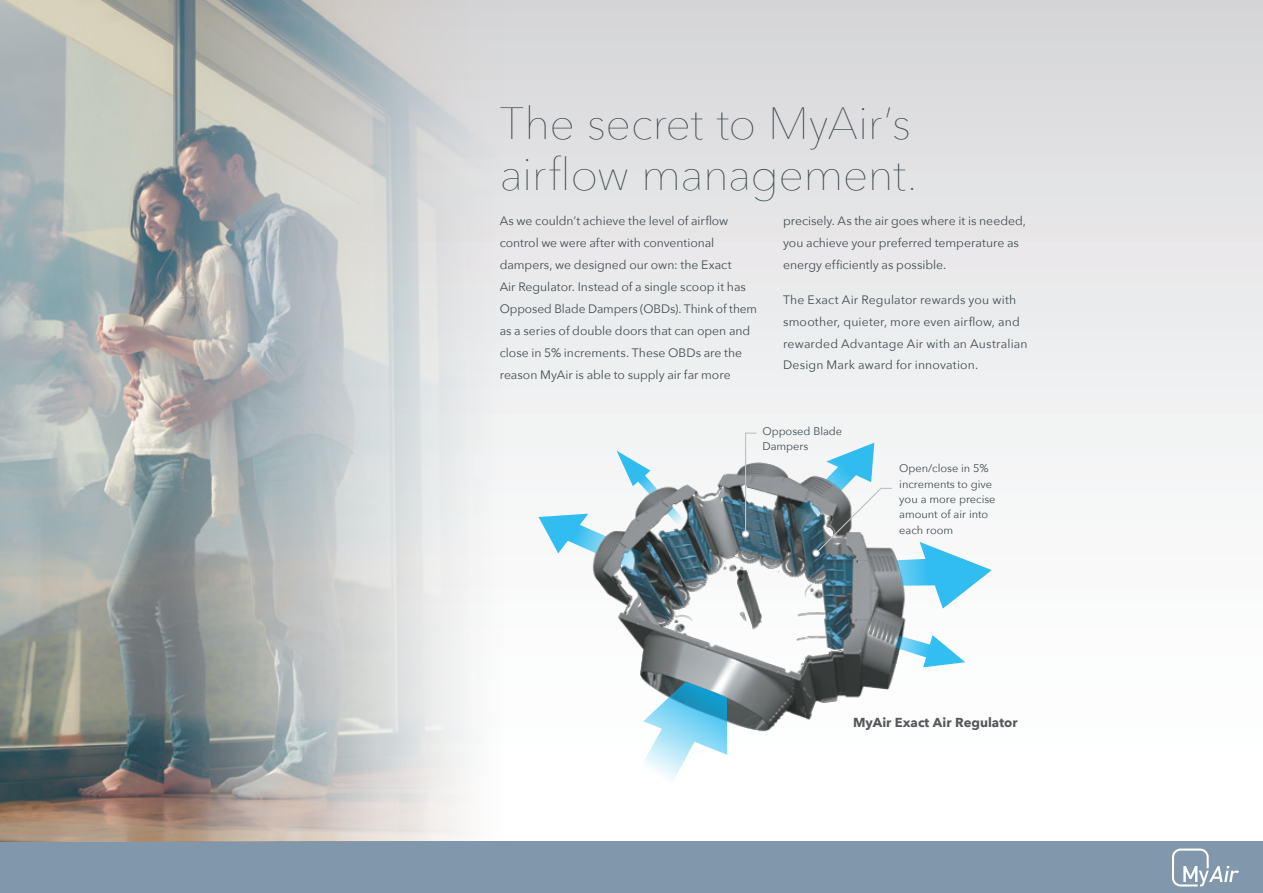
<style>
.page{position:relative;width:1263px;height:893px;background:#fff}
.page>*{position:absolute;margin:0;border:0;box-sizing:border-box;transform-origin:0 0}
.t1{font:200 45px/51.3px "Avenir Next";letter-spacing:-.01em;color:#414c51}
.t2{font:700 13.05px "Avenir Next";color:#57585a}
.t3{font:12.15px/21.9px "Avenir Next";color:#414c51}
.t4{font:11.1px/15.3px "Avenir Next";letter-spacing:-.005em;color:#414c51}
</style>
<div class="page">
<div style="left:0;top:0;width:1263px;height:865px;background:linear-gradient(to bottom,#dadadc,#fff)"></div>
<img style="left:557px;top:423px;width:452px;height:347px">
<svg style="left:638px;top:673px;width:89px;height:113px"></svg>
<svg style="left:557px;top:514px;width:52px;height:58px"></svg>
<svg style="left:617px;top:451px;width:70px;height:142px"></svg>
<svg style="left:893px;top:626px;width:72px;height:41px"></svg>
<svg style="left:778px;top:443px;width:214px;height:166px"></svg>
<div style="left:812px;top:549px;width:8px;height:8px;border:1px solid #bec0c4;border-radius:50%"></div>
<svg style="left:744px;top:432px;width:14px;height:103px"></svg>
<div style="left:742px;top:531px;width:7px;height:6px;background:#fff;border-radius:50%"></div>
<div style="left:742px;top:530px;width:7px;height:8px;border:1px solid #bec0c4;border-radius:50%"></div>
<div style="left:0;top:842px;width:1263px;height:51px;background:#8097ac"></div>
<svg style="left:1172px;top:848px;width:67px;height:38px"></svg>
<img style="left:0;top:0;width:557px;height:842px">
<h1 class="t1" style="left:500px;top:95px;width:419px">The secret to MyAir’s airflow management.</h1>
<p class="t3" style="left:500px;top:209px;width:259px">As we couldn’t achieve the level of airflow control we were after with conventional dampers, we designed our own: the Exact<br>Air Regulator. Instead of a single scoop it has Opposed Blade Dampers (OBDs). Think of them as a series of double doors that can open and close in 5% increments. These OBDs are the reason MyAir is able to supply air far more</p>
<p class="t3" style="left:783px;top:209px;width:244px">precisely. As the air goes where it is needed, you achieve your preferred temperature as energy efficiently as possible.</p>
<p class="t3" style="left:783px;top:288px;width:246px">The Exact Air Regulator rewards you with smoother, quieter, more even airflow, and rewarded Advantage Air with an Australian Design Mark award for innovation.</p>
<p class="t4" style="left:762px;top:423px;width:81px">Opposed Blade<br>Dampers</p>
<p class="t4" style="left:899px;top:460px;width:98px">Open/close in 5% increments to give you a more precise amount of air into each room</p>
<p class="t2" style="left:853px;top:711px;width:166px">MyAir Exact Air Regulator</p>
</div>
